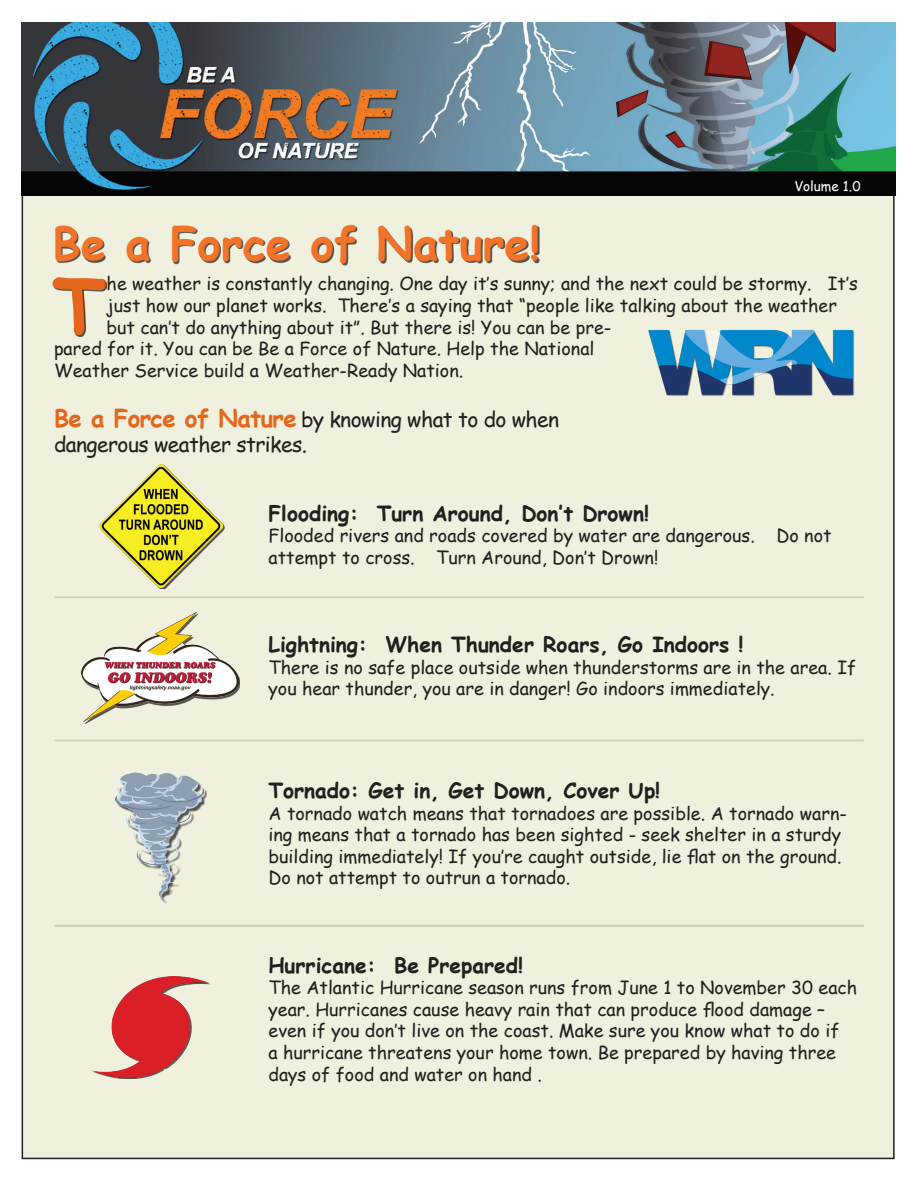
<style>
.page{position:relative;width:918px;height:1188px;background:#fff}
.page>*{position:absolute;margin:0;border:0;box-sizing:border-box;transform-origin:0 0}
.t1{font:700 76.2px "Comic Sans MS";color:#e4671d}
.t2{font:700 45px "Comic Sans MS";color:#f37328}
.t3{font:700 21px "Comic Sans MS";color:#231f20}
.t4{font:21px/25.2px "Comic Sans MS";letter-spacing:-.025em;color:#231f20}
.t5{font:18px/21.6px "Comic Sans MS";color:#231f20}
.t6{font:13.5px "Comic Sans MS";color:#fff}
.s1{font-weight:700;font-size:24px;color:#e4671d}
</style>
<div class="page">
<div style="left:22px;top:172px;width:872px;height:986px;background:#eff1de"></div>
<img style="left:22px;top:22px;width:873px;height:173px">
<div style="left:101px;top:466px;width:123px;height:123px;background:#231f20;opacity:.75"></div>
<img style="left:99px;top:464px;width:124px;height:123px">
<div style="left:82px;top:613px;width:158px;height:111px;background:#231f20;opacity:.75"></div>
<img style="left:81px;top:612px;width:157px;height:110px">
<div style="left:93px;top:978px;width:118px;height:101px;background:#231f20;opacity:.75"></div>
<img style="left:91px;top:977px;width:118px;height:100px">
<hr style="left:52px;top:596px;width:814px;height:4px;background:#231f20;opacity:.75">
<hr style="left:53px;top:739px;width:813px;height:4px;background:#231f20;opacity:.75">
<hr style="left:52px;top:924px;width:814px;height:4px;background:#231f20;opacity:.75">
<img style="left:648px;top:330px;width:206px;height:66px">
<div style="left:57px;top:226px;width:482px;height:39px;background:#231f20;opacity:.75"></div>
<div style="left:164px;top:1069px;width:32px;height:13px;background:#eff1de"></div>
<div style="left:54px;top:280px;width:53px;height:57px;background:#231f20;opacity:.75"></div>
<div style="left:117px;top:774px;width:90px;height:130px;background:#231f20;opacity:.75"></div>
<img style="left:115px;top:772px;width:88px;height:128px">
<p class="t6" style="left:794px;top:176px;width:68px">Volume 1.0</p>
<h2 class="t2" style="left:52px;top:211px;width:489px">Be a Force of Nature!</h2>
<h1 class="t1" style="left:52px;top:251px;width:55px">T</h1>
<p class="t5" style="left:107px;top:272px;width:753px">he weather is constantly changing. One day it’s sunny; and the next could be stormy. It’s</p>
<p class="t5" style="left:107px;top:294px;width:732px">just how our planet works. There’s a saying that “people like talking about the weather</p>
<p class="t5" style="left:107px;top:316px;width:506px">but can’t do anything about it”. But there is! You can be pre-</p>
<p class="t5" style="left:54px;top:337px;width:542px">pared for it. You can be Be a Force of Nature. Help the National</p>
<p class="t5" style="left:54px;top:359px;width:411px">Weather Service build a Weather-Ready Nation.</p>
<p class="t4" style="left:54px;top:406px;width:507px"><span class="s1">Be a Force of Nature</span> by knowing what to do when dangerous weather strikes.</p>
<p class="t3" style="left:269px;top:498px;width:382px">Flooding: Turn Around, Don’t Drown!</p>
<p class="t5" style="left:268px;top:524px;width:565px">Flooded rivers and roads covered by water are dangerous. Do not attempt to cross. Turn Around, Don’t Drown!</p>
<p class="t3" style="left:268px;top:629px;width:477px">Lightning: When Thunder Roars, Go Indoors !</p>
<p class="t5" style="left:268px;top:656px;width:589px">There is no safe place outside when thunderstorms are in the area. If you hear thunder, you are in danger! Go indoors immediately.</p>
<p class="t3" style="left:268px;top:775px;width:393px">Tornado: Get in, Get Down, Cover Up!</p>
<p class="t5" style="left:268px;top:802px;width:580px">A tornado watch means that tornadoes are possible. A tornado warn&shy;ing means that a tornado has been sighted - seek shelter in a sturdy building immediately! If you’re caught outside, lie flat on the ground.<br>Do not attempt to outrun a tornado.</p>
<p class="t3" style="left:268px;top:949px;width:256px">Hurricane: Be Prepared!</p>
<p class="t5" style="left:268px;top:976px;width:590px">The Atlantic Hurricane season runs from June 1 to November 30 each year. Hurricanes cause heavy rain that can produce flood damage – even if you don’t live on the coast. Make sure you know what to do if<br>a hurricane threatens your home town. Be prepared by having three days of food and water on hand .</p>
</div>
